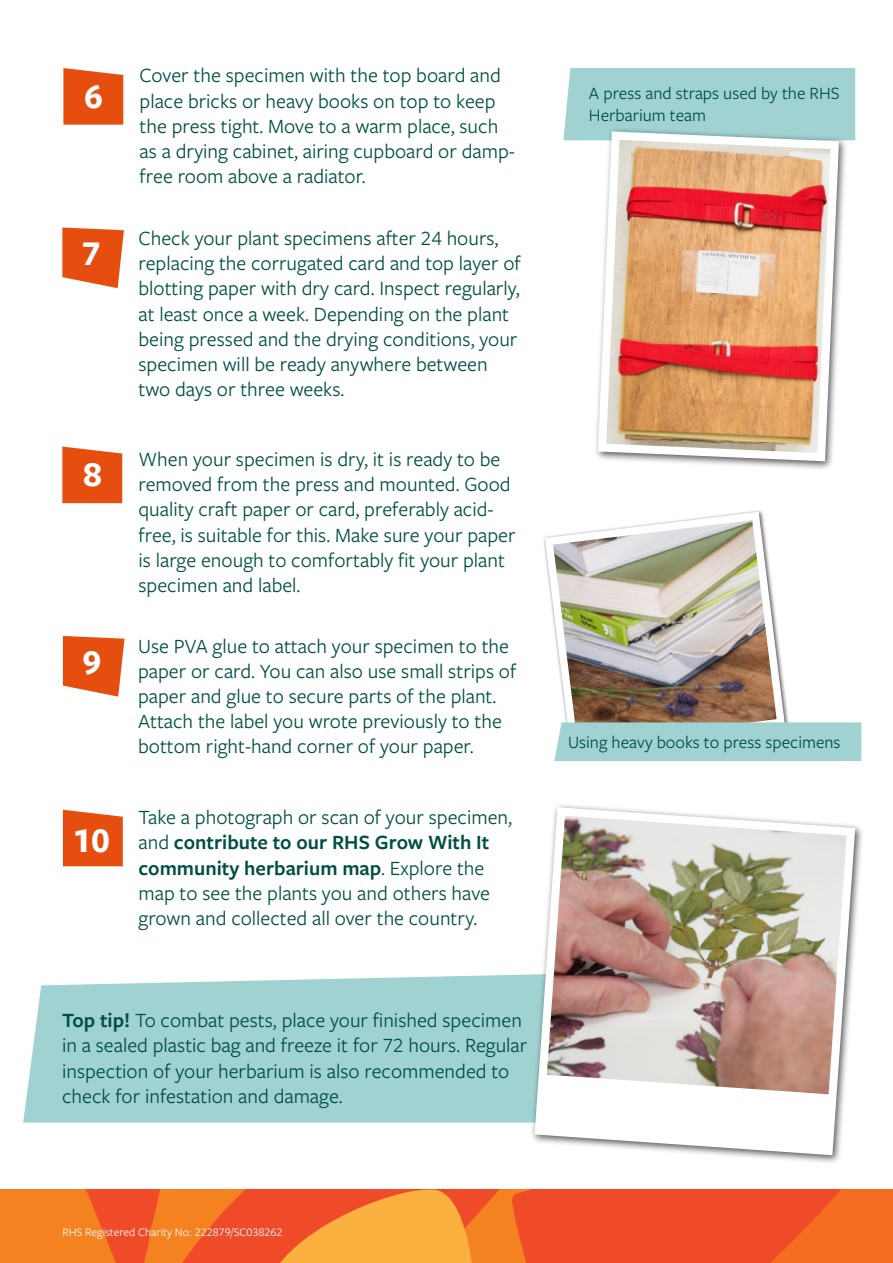
<style>
.page{position:relative;width:893px;height:1263px;background:#fff}
.page>*{position:absolute;margin:0;border:0;box-sizing:border-box;transform-origin:0 0}
.t1{font:700 36.45px "Freight Sans Pro";color:#fff}
.t2{font:21px/25.2px "Freight Sans Pro";color:#004e44}
.t3{font:18px/21.6px "Freight Sans Pro";color:#004e44}
.t4{font:12px "Freight Sans Pro";color:#fff}
.s1{font-weight:600}
</style>
<div class="page">
<div style="left:23px;top:974px;width:507px;height:148px;background:#a0d2d2"></div>
<div style="left:563px;top:68px;width:292px;height:72px;background:#a0d2d2"></div>
<svg style="left:63px;top:68px;width:60px;height:57px;background:#e75b20"></svg>
<svg style="left:62px;top:227px;width:62px;height:61px;background:#ea6a36"></svg>
<svg style="left:62px;top:447px;width:60px;height:56px;background:#e7581d"></svg>
<svg style="left:63px;top:636px;width:62px;height:61px;background:#ea6a36"></svg>
<svg style="left:63px;top:810px;width:60px;height:56px;background:#e7581d"></svg>
<svg style="left:0;top:1190px;width:893px;height:73px;background:#f26929"></svg>
<div style="left:530px;top:802px;width:334px;height:362px;background:#231f20;opacity:.75"></div>
<img style="left:530px;top:803px;width:329px;height:356px">
<svg style="left:539px;top:1074px;width:291px;height:75px"></svg>
<div style="left:593px;top:127px;width:255px;height:343px;background:#231f20;opacity:.75"></div>
<img style="left:594px;top:127px;width:249px;height:338px">
<img style="left:543px;top:510px;width:246px;height:212px">
<div style="left:554px;top:722px;width:307px;height:39px;background:#a0d2d2"></div>
<p class="t1" style="left:84px;top:71px;width:20px">6</p>
<p class="t1" style="left:82px;top:229px;width:20px">7</p>
<p class="t1" style="left:83px;top:449px;width:20px">8</p>
<p class="t1" style="left:83px;top:637px;width:20px">9</p>
<p class="t1" style="left:73px;top:815px;width:38px">10</p>
<p class="t2" style="left:140px;top:62px;width:377px">Cover the specimen with the top board and place bricks or heavy books on top to keep the press tight. Move to a warm place, such as a drying cabinet, airing cupboard or damp&shy;free room above a radiator.</p>
<p class="t2" style="left:139px;top:225px;width:384px">Check your plant specimens after 24 hours, replacing the corrugated card and top layer of blotting paper with dry card. Inspect regularly, at least once a week. Depending on the plant being pressed and the drying conditions, your specimen will be ready anywhere between two days or three weeks.</p>
<p class="t2" style="left:139px;top:446px;width:379px">When your specimen is dry, it is ready to be removed from the press and mounted. Good quality craft paper or card, preferably acid&shy;free, is suitable for this. Make sure your paper is large enough to comfortably fit your plant specimen and label.</p>
<p class="t2" style="left:138px;top:632px;width:380px">Use PVA glue to attach your specimen to the paper or card. You can also use small strips of paper and glue to secure parts of the plant.<br>Attach the label you wrote previously to the bottom right-hand corner of your paper.</p>
<p class="t2" style="left:139px;top:804px;width:375px">Take a photograph or scan of your specimen, and <span class="s1">contribute to our RHS Grow With It community herbarium map</span>. Explore the map to see the plants you and others have grown and collected all over the country.</p>
<p class="t2" style="left:62px;top:1007px;width:467px"><span class="s1">Top tip!</span> To combat pests, place your finished specimen in a sealed plastic bag and freeze it for 72 hours. Regular inspection of your herbarium is also recommended to check for infestation and damage.</p>
<p class="t3" style="left:589px;top:82px;width:252px">A press and straps used by the RHS<br>Herbarium team</p>
<p class="t3" style="left:568px;top:730px;width:274px">Using heavy books to press specimens</p>
<p class="t4" style="left:62px;top:1224px;width:222px">RHS Registered Charity No: 222879/SC038262</p>
</div>
